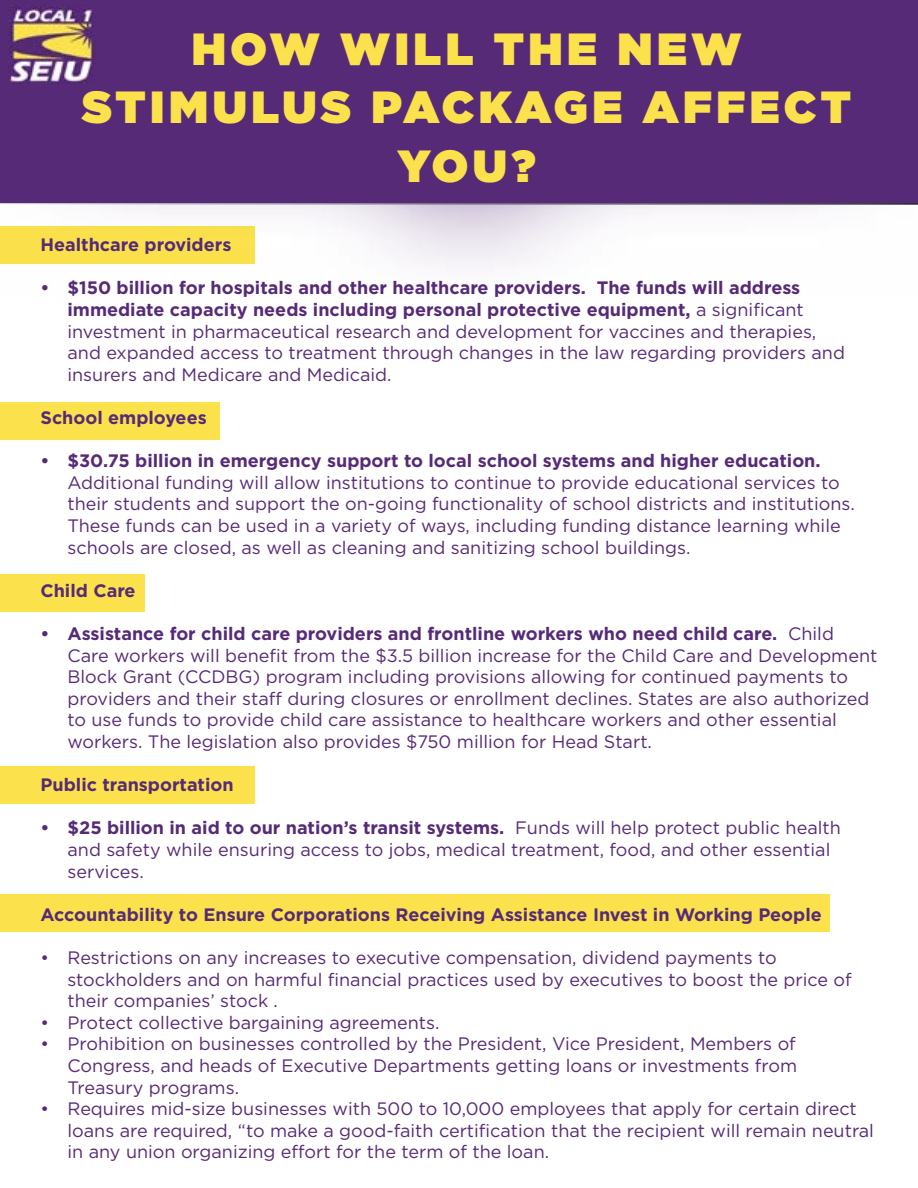
<style>
.page{position:relative;width:918px;height:1188px;background:#fff}
.page>*{position:absolute;margin:0;border:0;box-sizing:border-box;transform-origin:0 0}
.t1{font:900 45px/58.5px "Gotham";letter-spacing:.1em;color:#fbe24c;text-align:center}
.t2{font:18px/21.6px "Gotham";color:#572a77}
.t3{font:700 18px "Gotham";color:#572a77}
.s1{font-weight:700}
</style>
<div class="page">
<div style="left:0;top:894px;width:829px;height:38px;background:#fbe24c"></div>
<div style="left:0;top:766px;width:255px;height:38px;background:#fbe24c"></div>
<div style="left:0;top:574px;width:145px;height:38px;background:#fbe24c"></div>
<div style="left:0;top:402px;width:219px;height:38px;background:#fbe24c"></div>
<svg style="left:0;top:0;width:918px;height:267px;fill:#572a77"></svg>
<img style="left:8px;top:6px;width:87px;height:78px">
<h1 class="t1" style="left:82px;top:19px;width:770px">HOW WILL THE NEW<br>STIMULUS PACKAGE AFFECT<br>YOU?</h1>
<p class="t3" style="left:40px;top:233px;width:192px">Healthcare providers</p>
<p class="t2" style="left:68px;top:277px;width:779px;text-indent:-27px"><span class="s1">• $150 billion for hospitals and other healthcare providers. The funds will address immediate capacity needs including personal protective equipment,</span> a significant investment in pharmaceutical research and development for vaccines and therapies, and expanded access to treatment through changes in the law regarding providers and insurers and Medicare and Medicaid.</p>
<p class="t3" style="left:40px;top:406px;width:168px">School employees</p>
<p class="t3" style="left:40px;top:449px;width:782px">• $30.75 billion in emergency support to local school systems and higher education.</p>
<p class="t2" style="left:68px;top:471px;width:789px">Additional funding will allow institutions to continue to provide educational services to their students and support the on-going functionality of school districts and institutions.<br>These funds can be used in a variety of ways, including funding distance learning while schools are closed, as well as cleaning and sanitizing school buildings.</p>
<p class="t3" style="left:40px;top:579px;width:97px">Child Care</p>
<p class="t2" style="left:68px;top:622px;width:811px;text-indent:-27px"><span class="s1">• Assistance for child care providers and frontline workers who need child care.</span> Child Care workers will benefit from the $3.5 billion increase for the Child Care and Development Block Grant (CCDBG) program including provisions allowing for continued payments to providers and their staff during closures or enrollment declines. States are also authorized to use funds to provide child care assistance to healthcare workers and other essential workers. The legislation also provides $750 million for Head Start.</p>
<p class="t3" style="left:40px;top:773px;width:195px">Public transportation</p>
<p class="t2" style="left:68px;top:817px;width:775px;text-indent:-27px"><span class="s1">• $25 billion in aid to our nation’s transit systems.</span> Funds will help protect public health and safety while ensuring access to jobs, medical treatment, food, and other essential services.</p>
<p class="t3" style="left:40px;top:903px;width:783px">Accountability to Ensure Corporations Receiving Assistance Invest in Working People</p>
<p class="t2" style="left:68px;top:946px;width:786px;text-indent:-27px">• Restrictions on any increases to executive compensation, dividend payments to stockholders and on harmful financial practices used by executives to boost the price of their companies’ stock .</p>
<p class="t2" style="left:40px;top:1011px;width:401px">• Protect collective bargaining agreements.</p>
<p class="t2" style="left:68px;top:1033px;width:731px;text-align:justify;text-indent:-27px">• Prohibition on businesses controlled by the President, Vice President, Members of Congress, and heads of Executive Departments getting loans or investments from Treasury programs.</p>
<p class="t2" style="left:68px;top:1098px;width:808px;text-indent:-27px">• Requires mid-size businesses with 500 to 10,000 employees that apply for certain direct loans are required, “to make a good-faith certification that the recipient will remain neutral in any union organizing effort for the term of the loan.</p>
</div>
